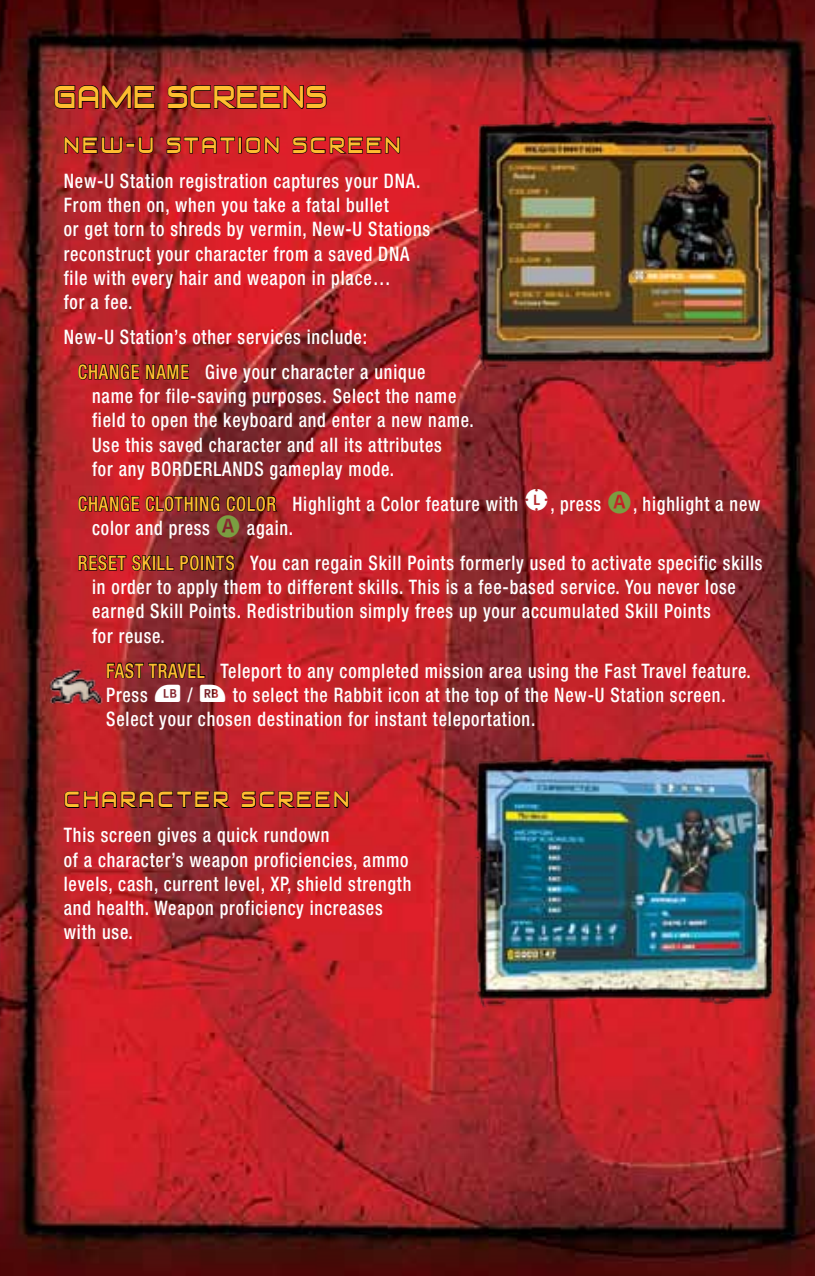
<style>
.page{position:relative;width:815px;height:1276px;background:#fff}
.page>*{position:absolute;margin:0;border:0;box-sizing:border-box;transform-origin:0 0}
.t1{font:30px "Venus Rising";letter-spacing:.05em;color:#febd30;scale:.71 1}
.t2{font:21px "Venus Rising";letter-spacing:.21em;color:#febd30;scale:.71 1}
.t3{font:500 condensed 20px/24.2px "Helvetica Neue";letter-spacing:.045em;color:#fff;scale:.9 1}
.s1{color:#febd30}
</style>
<div class="page">
<img style="left:0;top:0;width:815px;height:1276px">
<svg style="left:64px;top:1212px;width:49px;height:31px;background:#4c1512"></svg>
<svg style="left:63px;top:136px;width:91px;height:19px;background:#77171b"></svg>
<svg style="left:166px;top:136px;width:70px;height:18px"></svg>
<div style="left:238px;top:137px;width:4px;height:16px;border:1px solid #000"></div>
<svg style="left:245px;top:136px;width:35px;height:19px"></svg>
<svg style="left:292px;top:136px;width:109px;height:19px;background:#90141b"></svg>
<svg style="left:77px;top:354px;width:113px;height:33px;background:#871a1f"></svg>
<svg style="left:78px;top:551px;width:157px;height:23px;background:#701a1f"></svg>
<svg style="left:64px;top:790px;width:166px;height:19px;background:#6f191e"></svg>
<svg style="left:241px;top:790px;width:109px;height:19px;background:#7d171c"></svg>
<svg style="left:54px;top:84px;width:102px;height:26px;background:#71181c"></svg>
<svg style="left:167px;top:84px;width:160px;height:26px;background:#89171c"></svg>
<img style="left:462px;top:113px;width:326px;height:260px">
<img style="left:49px;top:661px;width:53px;height:54px">
<img style="left:444px;top:750px;width:350px;height:260px">
<svg style="left:526px;top:489px;width:21px;height:21px"></svg>
<svg style="left:608px;top:491px;width:23px;height:22px"></svg>
<svg style="left:77px;top:486px;width:203px;height:51px;background:#8c2025"></svg>
<svg style="left:106px;top:653px;width:119px;height:49px;background:#7e2227"></svg>
<h1 class="t1" style="left:53px;top:81px;width:386px">GAME SCREENS</h1>
<p class="t2" style="left:64px;top:134px;width:476px">NEW-U STATION SCREEN</p>
<p class="t3" style="left:64px;top:168px;width:409px">New-U Station registration captures your DNA.<br>From then on, when you take a fatal bullet<br>or get torn to shreds by vermin, New-U Stations reconstruct your character from a saved DNA file with every hair and weapon in place…<br>for a fee.</p>
<p class="t3" style="left:78px;top:319px;width:388px;line-height:35px;text-indent:-14px">New-U Station’s other services include:<br><span class="s1">CHANGE NAME</span> Give your character a unique</p>
<p class="t3" style="left:92px;top:384px;width:426px">name for file-saving purposes. Select the name field to open the keyboard and enter a new name.<br>Use this saved character and all its attributes<br>for any BORDERLANDS gameplay mode.</p>
<p class="t3" style="left:78px;top:491px;width:491px"><span class="s1">CHANGE CLOTHING COLOR</span> Highlight a Color feature with</p>
<p class="t3" style="left:550px;top:491px;width:58px">, press</p>
<p class="t3" style="left:633px;top:491px;width:143px">, highlight a new</p>
<p class="t3" style="left:92px;top:515px;width:132px">color and press</p>
<p class="t3" style="left:78px;top:510px;width:762px;line-height:35px;text-indent:169px">again.<br><span class="s1">RESET SKILL POINTS</span> You can regain Skill Points formerly used to activate specific skills</p>
<p class="t3" style="left:92px;top:575px;width:717px">in order to apply them to different skills. This is a fee-based service. You never lose earned Skill Points. Redistribution simply frees up your accumulated Skill Points for reuse.</p>
<p class="t3" style="left:106px;top:658px;width:718px"><span class="s1">FAST TRAVEL</span> Teleport to any completed mission area using the Fast Travel feature.<br>Press</p>
<p class="t3" style="left:106px;top:682px;width:690px;text-indent:127px">to select the Rabbit icon at the top of the New-U Station screen.<br>Select your chosen destination for instant teleportation.</p>
<p class="t3" style="left:188px;top:682px;width:7px">/</p>
<p class="t2" style="left:64px;top:788px;width:403px">CHARACTER SCREEN</p>
<p class="t3" style="left:64px;top:823px;width:388px">This screen gives a quick rundown<br>of a character’s weapon proficiencies, ammo levels, cash, current level, XP, shield strength and health. Weapon proficiency increases with use.</p>
</div>
